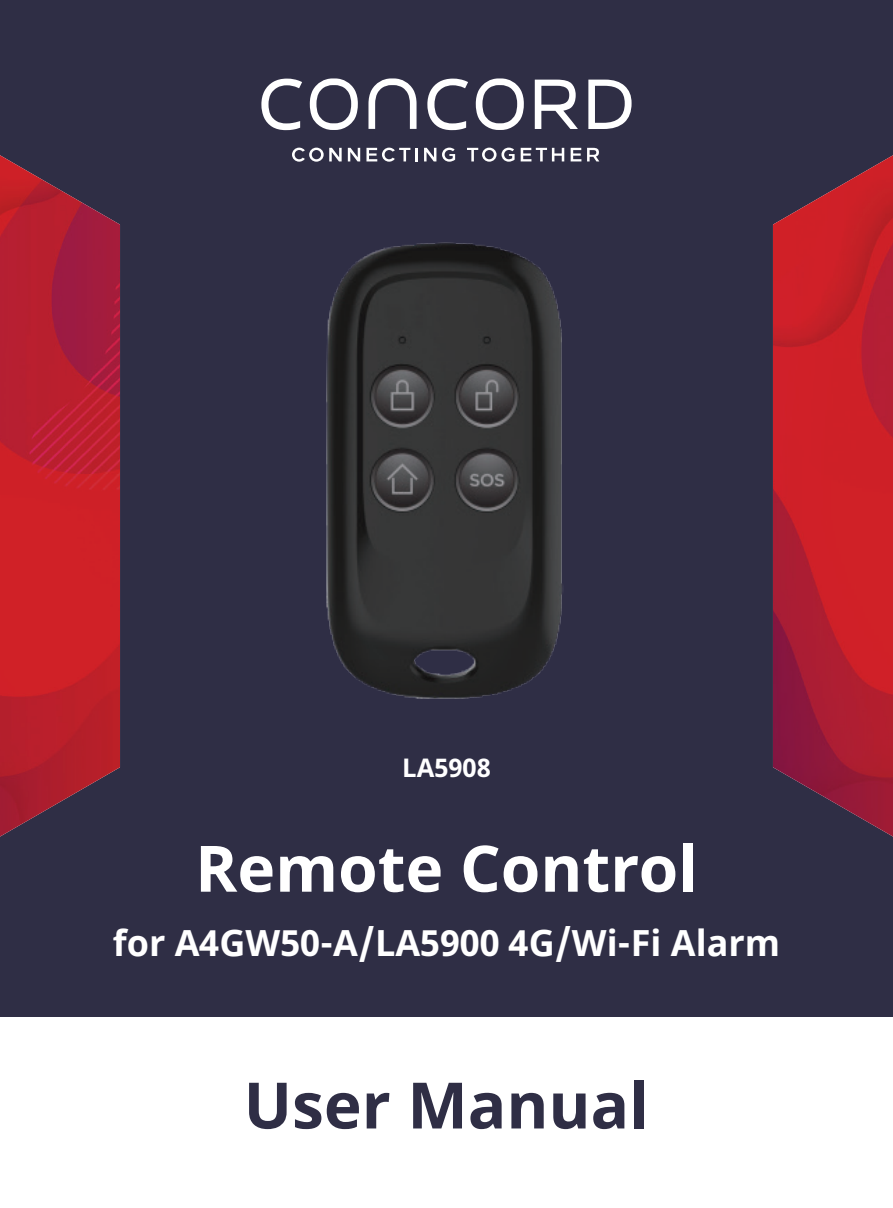
<style>
.page{position:relative;width:893px;height:1208px;background:#fff}
.page>*{position:absolute;margin:0;border:0;box-sizing:border-box;transform-origin:0 0}
.t1{font:700 63.9px "Noto Sans";color:#fff}
.t2{font:700 63.9px "Noto Sans";color:#2f2e45}
.t3{font:700 36px "Noto Sans";color:#fff}
.t4{font:700 25.5px "Noto Sans";color:#fff}
</style>
<div class="page">
<div style="left:0;top:0;width:893px;height:1016px;background:#2f2e45"></div>
<img style="left:0;top:155px;width:120px;height:681px">
<img style="left:773px;top:155px;width:120px;height:681px">
<img style="left:326px;top:242px;width:237px;height:457px">
<svg style="left:292px;top:148px;width:50px;height:14px"></svg>
<svg style="left:348px;top:148px;width:12px;height:13px"></svg>
<svg style="left:366px;top:148px;width:52px;height:14px"></svg>
<svg style="left:424px;top:148px;width:12px;height:13px"></svg>
<svg style="left:442px;top:148px;width:13px;height:14px"></svg>
<svg style="left:467px;top:148px;width:48px;height:14px"></svg>
<svg style="left:521px;top:148px;width:43px;height:13px"></svg>
<svg style="left:571px;top:148px;width:10px;height:13px"></svg>
<svg style="left:587px;top:148px;width:12px;height:13px"></svg>
<svg style="left:535px;top:80px;width:43px;height:49px"></svg>
<svg style="left:588px;top:80px;width:44px;height:49px"></svg>
<svg style="left:310px;top:78px;width:48px;height:52px"></svg>
<svg style="left:476px;top:78px;width:48px;height:52px"></svg>
<svg style="left:368px;top:78px;width:49px;height:51px"></svg>
<svg style="left:261px;top:79px;width:41px;height:51px"></svg>
<svg style="left:427px;top:79px;width:41px;height:51px"></svg>
<p class="t4" style="left:402px;top:749px;width:90px">LA5908</p>
<p class="t1" style="left:195px;top:823px;width:504px">Remote Control</p>
<p class="t3" style="left:113px;top:917px;width:669px">for A4GW50-A/LA5900 4G/Wi-Fi Alarm</p>
<p class="t2" style="left:244px;top:1060px;width:407px">User Manual</p>
</div>
